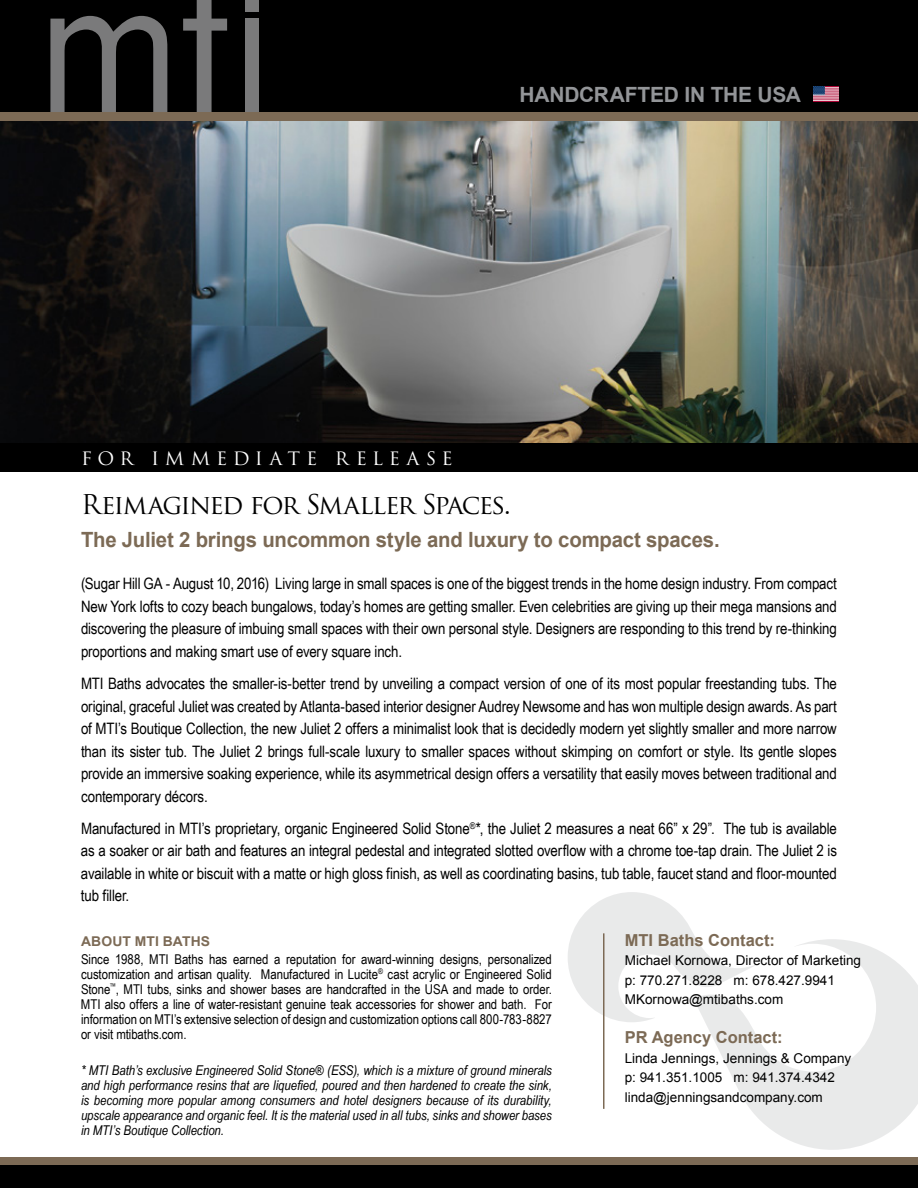
<style>
.page{position:relative;width:918px;height:1188px;background:#fff}
.page>*{position:absolute;margin:0;border:0;box-sizing:border-box;transform-origin:0 0}
.t1{font:26.55px "Trajan Pro";letter-spacing:-.055em;color:#000}
.t2{font:700 21px "Arial";letter-spacing:-.01em;color:#7c6a55}
.t3{font:700 21px "Arial";letter-spacing:-.01em;color:#939598}
.t4{font:18px "Trajan Pro";letter-spacing:.31em;color:#fff}
.t5{font:700 16.5px "Arial";color:#7c6a55}
.t6{font:15.75px/22.5px "Arial Narrow";letter-spacing:-.01em;color:#000;text-align:justify}
.t7{font:13.5px/15px "Arial Narrow";color:#000;text-align:justify}
.t8{font:italic 13.5px/15px "Arial Narrow";letter-spacing:-.005em;color:#000;text-align:justify}
.t9{font:13.5px/19.5px "Arial";color:#000}
.t10{font:700 13.5px "Arial";letter-spacing:.01em;color:#7c6a55}
</style>
<div class="page">
<img style="left:0;top:121px;width:918px;height:323px">
<div style="left:0;top:0;width:918px;height:116px;background:#000"></div>
<svg style="left:705px;top:939px;width:213px;height:211px"></svg>
<svg style="left:568px;top:892px;width:190px;height:130px"></svg>
<img style="left:814px;top:86px;width:25px;height:15px">
<div style="left:0;top:444px;width:918px;height:28px;background:#000"></div>
<svg style="left:50px;top:16px;width:117px;height:97px"></svg>
<div style="left:245px;top:19px;width:14px;height:95px;background:#7a7a7b"></div>
<svg style="left:183px;top:0;width:44px;height:113px"></svg>
<div style="left:246px;top:0;width:13px;height:12px;background:#7a7a7b"></div>
<div style="left:0;top:113px;width:918px;height:8px;background:#7c6a55"></div>
<div style="left:0;top:1163px;width:918px;height:25px;background:#000"></div>
<div style="left:0;top:1158px;width:918px;height:7px;background:#7c6a55"></div>
<hr style="left:603px;top:933px;width:1px;height:176px;background:#7c6a55">
<h2 class="t3" style="left:519px;top:80px;width:283px">HANDCRAFTED IN THE USA</h2>
<p class="t4" style="left:81px;top:447px;width:373px">FOR IMMEDIATE RELEASE</p>
<h1 class="t1" style="left:81px;top:488px;width:431px">Reimagined for Smaller Spaces.</h1>
<h2 class="t2" style="left:81px;top:526px;width:640px">The Juliet 2 brings uncommon style and luxury to compact spaces.</h2>
<p class="t6" style="left:81px;top:573px;width:757px">(Sugar Hill GA - August 10, 2016) Living large in small spaces is one of the biggest trends in the home design industry. From compact New York lofts to cozy beach bungalows, today’s homes are getting smaller. Even celebrities are giving up their mega mansions and discovering the pleasure of imbuing small spaces with their own personal style. Designers are responding to this trend by re-thinking proportions and making smart use of every square inch.</p>
<p class="t6" style="left:81px;top:672px;width:758px">MTI Baths advocates the smaller-is-better trend by unveiling a compact version of one of its most popular freestanding tubs. The original, graceful Juliet was created by Atlanta-based interior designer Audrey Newsome and has won multiple design awards. As part of MTI’s Boutique Collection, the new Juliet 2 offers a minimalist look that is decidedly modern yet slightly smaller and more narrow than its sister tub. The Juliet 2 brings full-scale luxury to smaller spaces without skimping on comfort or style. Its gentle slopes provide an immersive soaking experience, while its asymmetrical design offers a versatility that easily moves between traditional and contemporary décors.</p>
<p class="t6" style="left:81px;top:817px;width:758px">Manufactured in MTI’s proprietary, organic Engineered Solid Stone<sup>®</sup>*, the Juliet 2 measures a neat 66” x 29”. The tub is available as a soaker or air bath and features an integral pedestal and integrated slotted overflow with a chrome toe-tap drain. The Juliet 2 is available in white or biscuit with a matte or high gloss finish, as well as coordinating basins, tub table, faucet stand and floor-mounted tub filler.</p>
<p class="t10" style="left:81px;top:932px;width:92px">About MTI Bat</p>
<p class="t10" style="left:191px;top:932px;width:21px">hs</p>
<p class="t7" style="left:81px;top:951px;width:472px">Since 1988, MTI Baths has earned a reputation for award-winning designs, personalized customization and artisan quality. Manufactured in Lucite<sup>®</sup> cast acrylic or Engineered Solid Stone<sup>™</sup>, MTI tubs, sinks and shower bases are handcrafted in the USA and made to order.<br>MTI also offers a line of water-resistant genuine teak accessories for shower and bath. For information on MTI’s extensive selection of design and customization options call 800-783-8827 or visit mtibaths.com.</p>
<p class="t8" style="left:81px;top:1062px;width:472px">* MTI Bath’s exclusive Engineered Solid Stone® (ESS), which is a mixture of ground minerals and high performance resins that are liquefied, poured and then hardened to create the sink, is becoming more popular among consumers and hotel designers because of its durability, upscale appearance and organic feel. It is the material used in all tubs, sinks and shower bases in MTI’s Boutique Collection.</p>
<p class="t5" style="left:625px;top:929px;width:152px">MTI Baths Contact:</p>
<p class="t9" style="left:625px;top:951px;width:238px">Michael Kornowa, Director of Marketing p: 770.271.8228 m: 678.427.9941<br>MKornowa@mtibaths.com</p>
<p class="t5" style="left:625px;top:1027px;width:159px">PR Agency Contact:</p>
<p class="t9" style="left:625px;top:1049px;width:228px">Linda Jennings, Jennings &amp; Company p: 941.351.1005 m: 941.374.4342 linda@jenningsandcompany.com</p>
</div>
